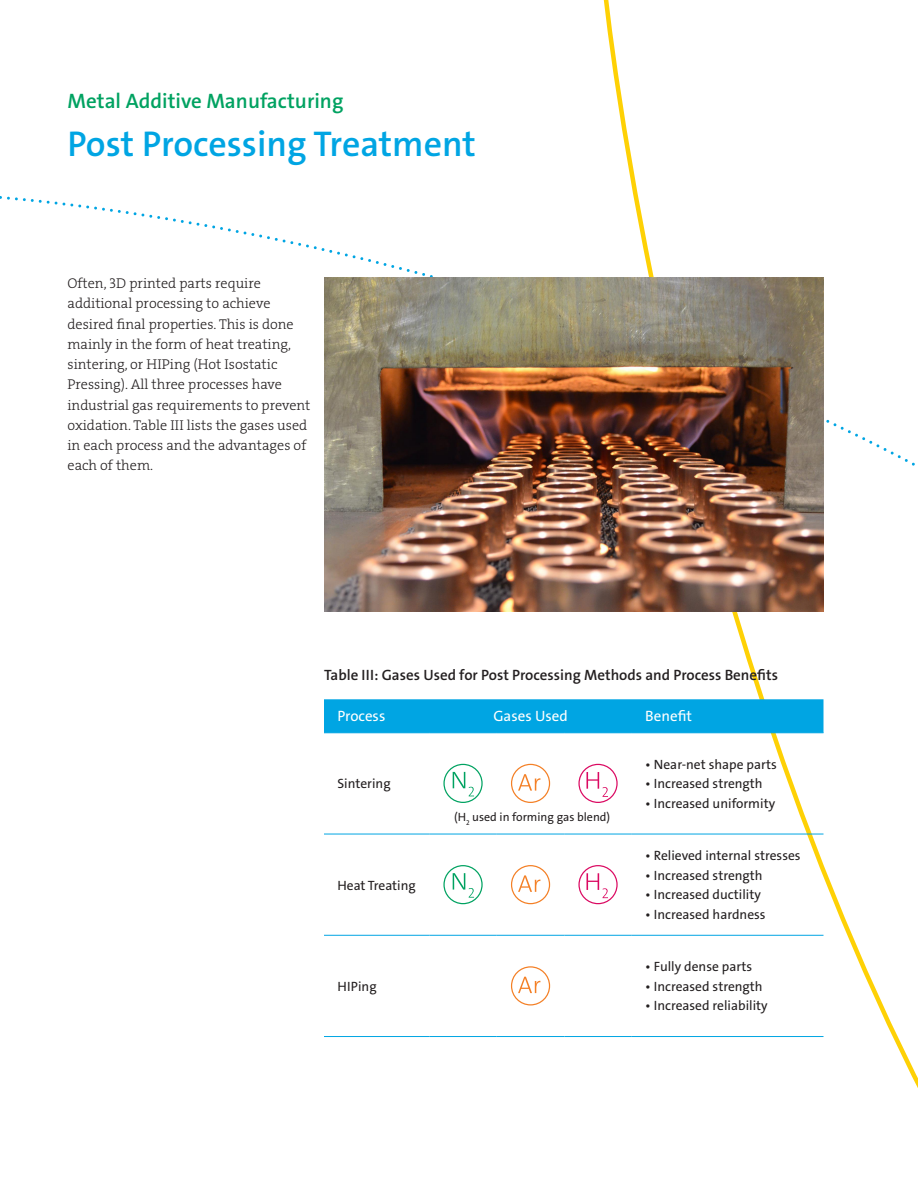
<style>
.page{position:relative;width:918px;height:1188px;background:#fff}
.page>*{position:absolute;margin:0;border:0;box-sizing:border-box;transform-origin:0 0}
.t1{font:600 36px "The Sans LF";color:#00a5e3}
.t2{font:600 21px "The Sans LF";color:#00a261}
.t3{font:600 15px "The Sans LF";color:#231f20}
.t4{font:15px "The Sans LF";color:#fff}
.t5{font:14.25px/20.2px "The Serif LP3 Lig";color:#231f20}
.t6{font:13.5px "The Sans LF";color:#231f20}
.t7{font:12px "The Sans LF";color:#231f20}
</style>
<div class="page">
<svg style="left:600px;top:0;width:318px;height:1088px"></svg>
<img style="left:324px;top:278px;width:500px;height:333px">
<div style="left:324px;top:699px;width:500px;height:33px;background:#00a5e3"></div>
<hr style="left:324px;top:732px;width:105px;height:1px;background:#00a5e3">
<hr style="left:429px;top:732px;width:68px;height:1px;background:#00a5e3">
<hr style="left:497px;top:732px;width:67px;height:1px;background:#00a5e3">
<hr style="left:564px;top:732px;width:68px;height:1px;background:#00a5e3">
<hr style="left:632px;top:732px;width:192px;height:1px;background:#00a5e3">
<hr style="left:324px;top:834px;width:105px;height:1px;background:#00a5e3">
<hr style="left:429px;top:834px;width:68px;height:1px;background:#00a5e3">
<hr style="left:497px;top:834px;width:67px;height:1px;background:#00a5e3">
<hr style="left:564px;top:834px;width:68px;height:1px;background:#00a5e3">
<hr style="left:632px;top:834px;width:192px;height:1px;background:#00a5e3">
<hr style="left:324px;top:935px;width:105px;height:1px;background:#00a5e3">
<hr style="left:429px;top:935px;width:68px;height:1px;background:#00a5e3">
<hr style="left:497px;top:935px;width:67px;height:1px;background:#00a5e3">
<hr style="left:564px;top:935px;width:68px;height:1px;background:#00a5e3">
<hr style="left:632px;top:935px;width:192px;height:1px;background:#00a5e3">
<hr style="left:324px;top:1036px;width:105px;height:1px;background:#00a5e3">
<hr style="left:429px;top:1036px;width:68px;height:1px;background:#00a5e3">
<hr style="left:497px;top:1036px;width:67px;height:1px;background:#00a5e3">
<hr style="left:564px;top:1036px;width:68px;height:1px;background:#00a5e3">
<hr style="left:632px;top:1036px;width:192px;height:1px;background:#00a5e3">
<svg style="left:453px;top:772px;width:21px;height:24px"></svg>
<div style="left:443px;top:764px;width:40px;height:39px;border:1px solid #00a261;border-radius:50%"></div>
<svg style="left:518px;top:774px;width:22px;height:17px"></svg>
<div style="left:511px;top:764px;width:39px;height:39px;border:1px solid #f48026;border-radius:50%"></div>
<svg style="left:586px;top:772px;width:22px;height:25px"></svg>
<div style="left:578px;top:764px;width:40px;height:39px;border:1px solid #db0a62;border-radius:50%"></div>
<svg style="left:453px;top:873px;width:21px;height:25px"></svg>
<div style="left:443px;top:865px;width:40px;height:39px;border:1px solid #00a261;border-radius:50%"></div>
<svg style="left:518px;top:875px;width:22px;height:17px"></svg>
<div style="left:511px;top:865px;width:39px;height:39px;border:1px solid #f48026;border-radius:50%"></div>
<svg style="left:586px;top:873px;width:22px;height:25px"></svg>
<div style="left:578px;top:865px;width:40px;height:39px;border:1px solid #db0a62;border-radius:50%"></div>
<svg style="left:518px;top:977px;width:22px;height:16px"></svg>
<div style="left:511px;top:966px;width:39px;height:40px;border:1px solid #f48026;border-radius:50%"></div>
<h2 class="t2" style="left:68px;top:87px;width:277px">Metal Additive Manufacturing</h2>
<h1 class="t1" style="left:68px;top:120px;width:410px">Post Processing Treatment</h1>
<p class="t5" style="left:68px;top:273px;width:245px">Often, 3D printed parts require additional processing to achieve desired final properties. This is done mainly in the form of heat treating, sintering, or HIPing (Hot Isostatic Pressing). All three processes have industrial gas requirements to prevent oxidation. Table III lists the gases used in each process and the advantages of each of them.</p>
<p class="t3" style="left:324px;top:665px;width:456px">Table III: Gases Used for Post Processing Methods and Process Benefits</p>
<p class="t4" style="left:338px;top:707px;width:49px">Process</p>
<p class="t4" style="left:493px;top:707px;width:76px">Gases Used</p>
<p class="t4" style="left:645px;top:707px;width:48px">Benefit</p>
<p class="t6" style="left:338px;top:775px;width:55px">Sintering</p>
<p class="t6" style="left:338px;top:876px;width:80px">Heat Treating</p>
<p class="t6" style="left:338px;top:978px;width:41px">HIPing</p>
<p class="t7" style="left:454px;top:809px;width:158px">(H<sub>2</sub> used in forming gas blend)</p>
<p class="t6" style="left:645px;top:756px;width:133px">• Near-net shape parts</p>
<p class="t6" style="left:645px;top:775px;width:119px">• Increased strength</p>
<p class="t6" style="left:645px;top:795px;width:131px">• Increased uniformity</p>
<p class="t6" style="left:645px;top:847px;width:157px">• Relieved internal stresses</p>
<p class="t6" style="left:645px;top:867px;width:119px">• Increased strength</p>
<p class="t6" style="left:645px;top:886px;width:117px">• Increased ductility</p>
<p class="t6" style="left:645px;top:906px;width:122px">• Increased hardness</p>
<p class="t6" style="left:645px;top:958px;width:108px">• Fully dense parts</p>
<p class="t6" style="left:645px;top:978px;width:119px">• Increased strength</p>
<p class="t6" style="left:645px;top:997px;width:124px">• Increased reliability</p>
</div>
